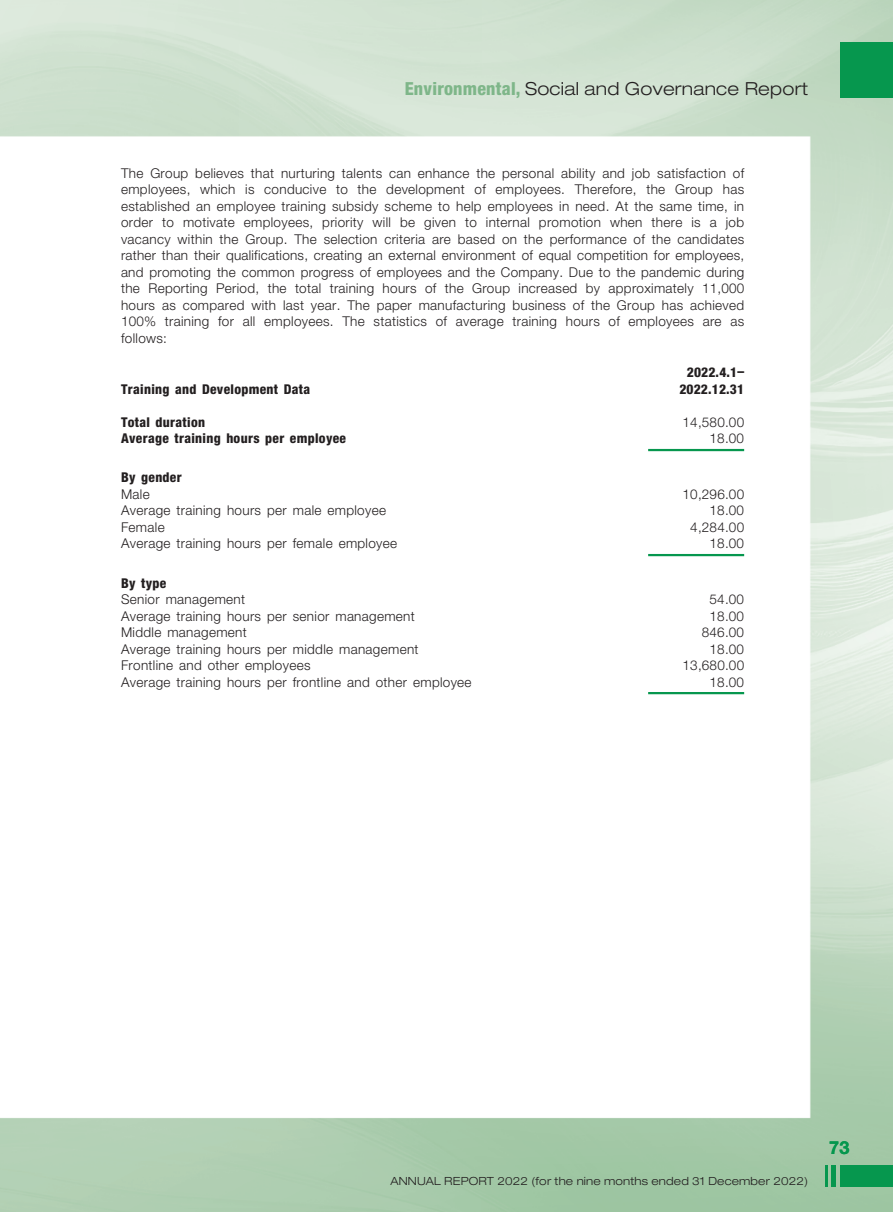
<style>
.page{position:relative;width:893px;height:1212px;background:#fff}
.page>*{position:absolute;margin:0;border:0;box-sizing:border-box;transform-origin:0 0}
.t1{font:300 expanded 18px "Helvetica Neue LT Std";letter-spacing:.015em;color:#231f20}
.t2{font:700 18px "Helvetica Neue LT Std";color:#06974e}
._01_Body_Text{font:300 13.5px/16.5px "Helvetica Neue LT Std";letter-spacing:.025em;color:#231f20;text-align:justify}
._15_Table_Stub{font:300 13.5px "Helvetica Neue LT Std";letter-spacing:.025em;color:#231f20}
._15_Table_Stub-2{font:800 condensed 13.5px "Helvetica Neue LT Std";letter-spacing:.025em;color:#231f20}
._01_Body_Text-2{font:800 condensed 13.5px/16.5px "Helvetica Neue LT Std";letter-spacing:.015em;color:#231f20;text-align:center}
.t3{font:300 expanded 11.25px "Helvetica Neue LT Std";letter-spacing:.015em;color:#231f20}
.s1{font-weight:800;font-stretch:condensed;color:#7eb689}
</style>
<div class="page">
<img style="left:0;top:0;width:893px;height:1212px">
<div style="left:840px;top:1165px;width:53px;height:21px;background:#06974e"></div>
<div style="left:831px;top:1165px;width:5px;height:21px;background:#06974e"></div>
<hr style="left:825px;top:1165px;width:3px;height:21px;background:#06974e">
<div style="left:840px;top:43px;width:53px;height:55px;background:#06974e"></div>
<hr style="left:648px;top:449px;width:96px;height:2px;background:#06974e">
<hr style="left:648px;top:554px;width:96px;height:2px;background:#06974e">
<hr style="left:648px;top:692px;width:96px;height:2px;background:#06974e">
<h1 class="t1" style="left:405px;top:78px;width:405px"><span class="s1">Environmental,</span> Social and Governance Report</h1>
<p class="_01_Body_Text" style="left:121px;top:165px;width:625px">The Group believes that nurturing talents can enhance the personal ability and job satisfaction of employees, which is conducive to the development of employees. Therefore, the Group has established an employee training subsidy scheme to help employees in need. At the same time, in order to motivate employees, priority will be given to internal promotion when there is a job vacancy within the Group. The selection criteria are based on the performance of the candidates rather than their qualifications, creating an external environment of equal competition for employees, and promoting the common progress of employees and the Company. Due to the pandemic during the Reporting Period, the total training hours of the Group increased by approximately 11,000 hours as compared with last year. The paper manufacturing business of the Group has achieved 100% training for all employees. The statistics of average training hours of employees are as follows:</p>
<p class="_15_Table_Stub-2" style="left:121px;top:381px;width:191px">Training and Development Data</p>
<p class="_01_Body_Text-2" style="left:679px;top:364px;width:66px">2022.4.1–<br>2022.12.31</p>
<p class="_15_Table_Stub-2" style="left:121px;top:414px;width:86px">Total duration</p>
<p class="_01_Body_Text" style="left:683px;top:414px;width:63px">14,580.00</p>
<p class="_15_Table_Stub-2" style="left:121px;top:430px;width:227px">Average training hours per employee</p>
<p class="_01_Body_Text" style="left:710px;top:430px;width:36px">18.00</p>
<p class="_15_Table_Stub-2" style="left:121px;top:469px;width:62px">By gender</p>
<p class="_15_Table_Stub" style="left:121px;top:486px;width:30px">Male</p>
<p class="_01_Body_Text" style="left:683px;top:486px;width:63px">10,296.00</p>
<p class="_15_Table_Stub" style="left:121px;top:502px;width:266px">Average training hours per male employee</p>
<p class="_01_Body_Text" style="left:710px;top:502px;width:36px">18.00</p>
<p class="_15_Table_Stub" style="left:121px;top:519px;width:45px">Female</p>
<p class="_01_Body_Text" style="left:690px;top:519px;width:55px">4,284.00</p>
<p class="_15_Table_Stub" style="left:121px;top:535px;width:278px">Average training hours per female employee</p>
<p class="_01_Body_Text" style="left:710px;top:535px;width:36px">18.00</p>
<p class="_15_Table_Stub-2" style="left:121px;top:574px;width:47px">By type</p>
<p class="_15_Table_Stub" style="left:121px;top:591px;width:126px">Senior management</p>
<p class="_01_Body_Text" style="left:710px;top:591px;width:36px">54.00</p>
<p class="_15_Table_Stub" style="left:121px;top:607px;width:295px">Average training hours per senior management</p>
<p class="_01_Body_Text" style="left:710px;top:607px;width:36px">18.00</p>
<p class="_15_Table_Stub" style="left:121px;top:624px;width:127px">Middle management</p>
<p class="_01_Body_Text" style="left:702px;top:624px;width:44px">846.00</p>
<p class="_15_Table_Stub" style="left:121px;top:640px;width:299px">Average training hours per middle management</p>
<p class="_01_Body_Text" style="left:710px;top:640px;width:36px">18.00</p>
<p class="_15_Table_Stub" style="left:121px;top:657px;width:191px">Frontline and other employees</p>
<p class="_01_Body_Text" style="left:683px;top:657px;width:63px">13,680.00</p>
<p class="_15_Table_Stub" style="left:121px;top:673px;width:352px">Average training hours per frontline and other employee</p>
<p class="_01_Body_Text" style="left:710px;top:673px;width:36px">18.00</p>
<p class="t3" style="left:390px;top:1174px;width:419px">ANNUAL REPORT 2022 (for the nine months ended 31 December 2022)</p>
<h1 class="t2" style="left:829px;top:1137px;width:22px">73</h1>
</div>
